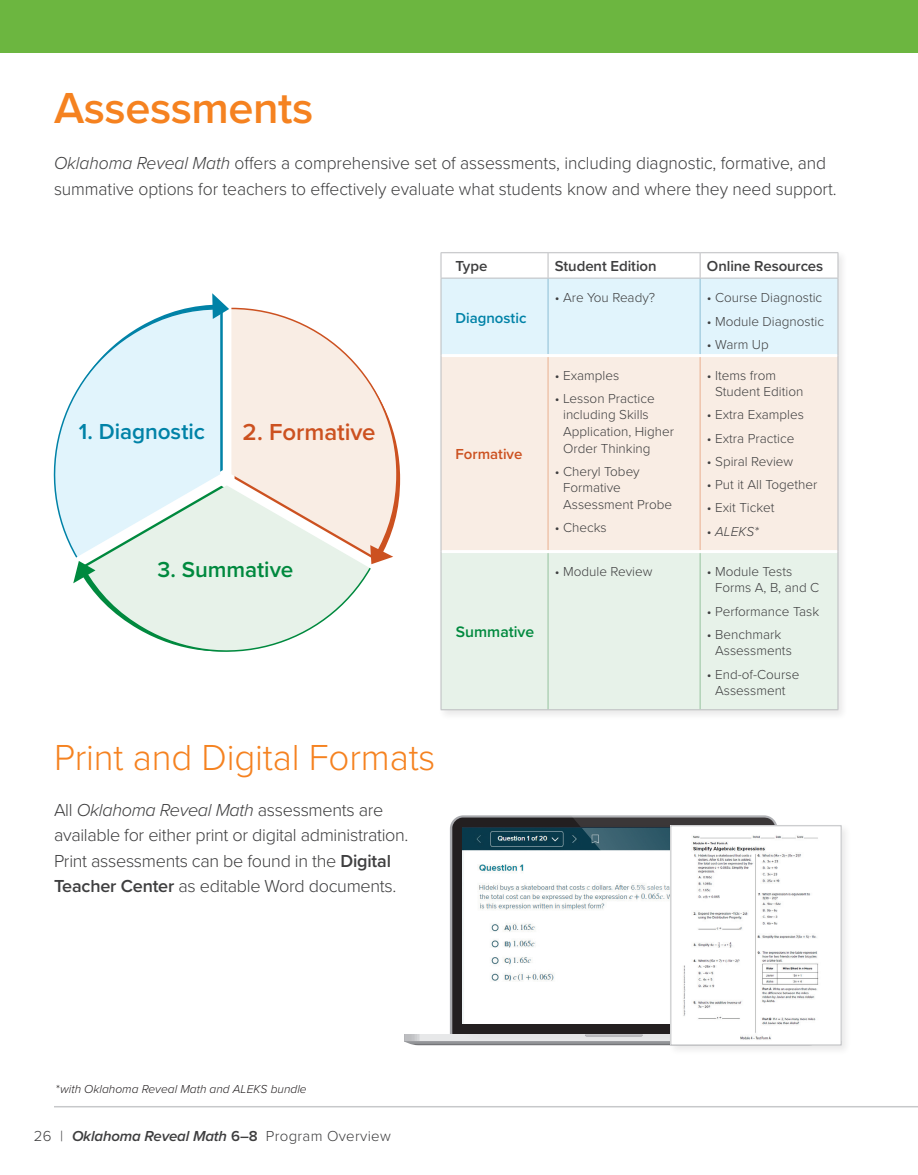
<style>
.page{position:relative;width:918px;height:1175px;background:#fff}
.page>*{position:absolute;margin:0;border:0;box-sizing:border-box;transform-origin:0 0}
.t1{font:600 45px "Proxima Nova";letter-spacing:-.01em;color:#f58220}
.t2{font:300 37.5px "Proxima Nova";letter-spacing:-.005em;color:#f58220}
.t3{font:600 24px "Proxima Nova";letter-spacing:-.005em;color:#cc5120}
.t4{font:600 22.5px "Proxima Nova";letter-spacing:-.005em;color:#0082a7}
.t5{font:600 22.5px "Proxima Nova";letter-spacing:-.005em;color:#00893e}
.t6{font:300 18px/25.5px "Proxima Nova";letter-spacing:-.005em;color:#3e3e3f}
.t7{font:600 15.75px "Proxima Nova";color:#00893e}
.t8{font:300 15px "Proxima Nova";letter-spacing:.02em;color:#3e3e3f}
.t9{font:600 15px "Proxima Nova";letter-spacing:-.005em;color:#3e3e3f}
.t10{font:600 15px "Proxima Nova";color:#0082a7}
.t11{font:600 15px "Proxima Nova";color:#cc5120}
.t12{font:300 13.5px/16.5px "Proxima Nova";color:#3e3e3f}
.t13{font:italic 300 13.5px "Proxima Nova";color:#3e3e3f}
.t14{font:italic 300 12px "Proxima Nova";color:#231f20}
.s1{font-style:italic}
.s2{font-weight:600}
.s3{font-style:normal}
.s4{font-weight:600;font-style:italic}
</style>
<div class="page">
<hr style="left:54px;top:1106px;width:864px;height:1px;background:#c7c8ca">
<div style="left:0;top:0;width:918px;height:53px;background:#6cb640"></div>
<svg style="left:53px;top:397px;width:20px;height:155px"></svg>
<svg style="left:73px;top:293px;width:327px;height:359px"></svg>
<div style="left:438px;top:249px;width:410px;height:471px;background:#231f20;opacity:.1"></div>
<div style="left:442px;top:357px;width:396px;height:193px;background:#f9ede4"></div>
<div style="left:442px;top:553px;width:396px;height:156px;background:#e7f2e9"></div>
<hr style="left:548px;top:553px;width:1px;height:156px;background:#96c39f">
<hr style="left:700px;top:553px;width:1px;height:156px;background:#96c39f">
<hr style="left:548px;top:357px;width:1px;height:193px;background:#e9b08f">
<hr style="left:700px;top:357px;width:1px;height:193px;background:#e9b08f">
<hr style="left:441px;top:550px;width:107px;height:3px;background:#fff">
<hr style="left:548px;top:550px;width:152px;height:3px;background:#fff">
<hr style="left:700px;top:550px;width:138px;height:3px;background:#fff">
<hr style="left:441px;top:354px;width:107px;height:3px;background:#fff">
<hr style="left:548px;top:354px;width:152px;height:3px;background:#fff">
<hr style="left:700px;top:354px;width:138px;height:3px;background:#fff">
<hr style="left:441px;top:252px;width:107px;height:1px;background:#bcbdc0">
<hr style="left:548px;top:252px;width:152px;height:1px;background:#bcbdc0">
<hr style="left:700px;top:252px;width:138px;height:1px;background:#bcbdc0">
<svg style="left:441px;top:253px;width:398px;height:102px"></svg>
<hr style="left:441px;top:278px;width:107px;height:1px;background:#bcbdc0">
<hr style="left:548px;top:278px;width:152px;height:1px;background:#bcbdc0">
<hr style="left:700px;top:278px;width:138px;height:1px;background:#bcbdc0">
<hr style="left:441px;top:278px;width:1px;height:77px;background:#bcbdc0">
<hr style="left:838px;top:278px;width:1px;height:77px;background:#bcbdc0">
<hr style="left:441px;top:355px;width:1px;height:196px;background:#bcbdc0">
<hr style="left:838px;top:355px;width:1px;height:196px;background:#bcbdc0">
<hr style="left:441px;top:551px;width:1px;height:158px;background:#bcbdc0">
<hr style="left:838px;top:551px;width:1px;height:158px;background:#bcbdc0">
<hr style="left:441px;top:709px;width:107px;height:1px;background:#bcbdc0">
<hr style="left:548px;top:709px;width:152px;height:1px;background:#bcbdc0">
<hr style="left:700px;top:709px;width:138px;height:1px;background:#bcbdc0">
<svg style="left:452px;top:817px;width:119px;height:216px;background:#302c2d"></svg>
<svg style="left:571px;top:815px;width:205px;height:7px"></svg>
<svg style="left:404px;top:1034px;width:264px;height:11px"></svg>
<div style="left:457px;top:822px;width:326px;height:220px;background:#231f20;opacity:.1"></div>
<img style="left:463px;top:828px;width:119px;height:195px">
<svg style="left:582px;top:828px;width:86px;height:195px"></svg>
<div style="left:668px;top:822px;width:184px;height:233px;background:#231f20;opacity:.1"></div>
<div style="left:671px;top:825px;width:170px;height:220px;background:#fff"></div>
<img style="left:683px;top:835px;width:136px;height:205px">
<div style="left:671px;top:825px;width:170px;height:220px;border:1px solid #bcbdc0"></div>
<h1 class="t1" style="left:54px;top:75px;width:261px">Assessments</h1>
<h3 class="t6" style="left:54px;top:149px;width:784px"><span class="s1">Oklahoma Reveal Math</span> offers a comprehensive set of assessments, including diagnostic, formative, and summative options for teachers to effectively evaluate what students know and where they need support.</h3>
<h3 class="t4" style="left:79px;top:415px;width:128px">1. Diagnostic</h3>
<h3 class="t3" style="left:242px;top:414px;width:135px">2. Formative</h3>
<h3 class="t5" style="left:158px;top:552px;width:137px">3. Summative</h3>
<h2 class="t2" style="left:54px;top:729px;width:383px">Print and Digital Formats</h2>
<h3 class="t6" style="left:54px;top:796px;width:356px">All <span class="s1">Oklahoma Reveal Math</span> assessments are available for either print or digital administration.<br>Print assessments can be found in the <span class="s2">Digital Teacher Center</span> as editable Word documents.</h3>
<p class="t9" style="left:455px;top:255px;width:34px">Type</p>
<p class="t9" style="left:555px;top:255px;width:103px">Student Edition</p>
<p class="t9" style="left:707px;top:255px;width:118px">Online Resources</p>
<p class="t10" style="left:455px;top:306px;width:73px">Diagnostic</p>
<p class="t12" style="left:555px;top:289px;width:102px">• Are You Ready?</p>
<p class="t12" style="left:707px;top:289px;width:117px">• Course Diagnostic</p>
<p class="t12" style="left:707px;top:312px;width:119px">• Module Diagnostic</p>
<p class="t12" style="left:707px;top:335px;width:63px">• Warm Up</p>
<p class="t11" style="left:455px;top:443px;width:69px">Formative</p>
<p class="t7" style="left:456px;top:620px;width:80px">Summative</p>
<p class="t12" style="left:555px;top:366px;width:66px">• Examples</p>
<p class="t12" style="left:563px;top:389px;width:112px;text-indent:-8px">• Lesson Practice including Skills<br>Application, Higher<br>Order Thinking</p>
<p class="t12" style="left:563px;top:462px;width:111px;text-indent:-8px">• Cheryl Tobey<br>Formative<br>Assessment Probe</p>
<p class="t12" style="left:555px;top:518px;width:53px">• Checks</p>
<p class="t12" style="left:715px;top:366px;width:90px;text-indent:-8px">• Items from<br>Student Edition</p>
<p class="t12" style="left:707px;top:406px;width:99px">• Extra Examples</p>
<p class="t12" style="left:707px;top:429px;width:89px">• Extra Practice</p>
<p class="t12" style="left:707px;top:452px;width:88px">• Spiral Review</p>
<p class="t12" style="left:707px;top:476px;width:112px">• Put it All Together</p>
<p class="t12" style="left:707px;top:499px;width:69px">• Exit Ticket</p>
<p class="t13" style="left:707px;top:521px;width:53px"><span class="s3">•</span> ALEKS*</p>
<p class="t12" style="left:555px;top:562px;width:99px">• Module Review</p>
<p class="t12" style="left:715px;top:562px;width:106px;text-indent:-8px">• Module Tests<br>Forms A, B, and C</p>
<p class="t12" style="left:707px;top:602px;width:114px">• Performance Task</p>
<p class="t12" style="left:715px;top:625px;width:78px;text-indent:-8px">• Benchmark<br>Assessments</p>
<p class="t12" style="left:707px;top:665px;width:94px;text-align:center">• End-of-Course<br>Assessment</p>
<p class="t14" style="left:56px;top:1080px;width:252px"><span class="s3">*</span>with Oklahoma Reveal Math and ALEKS bundle</p>
<p class="t8" style="left:34px;top:1125px;width:359px">26 | <span class="s4">Oklahoma Reveal Math</span> <span class="s2">6–8</span> Program Overview</p>
</div>
